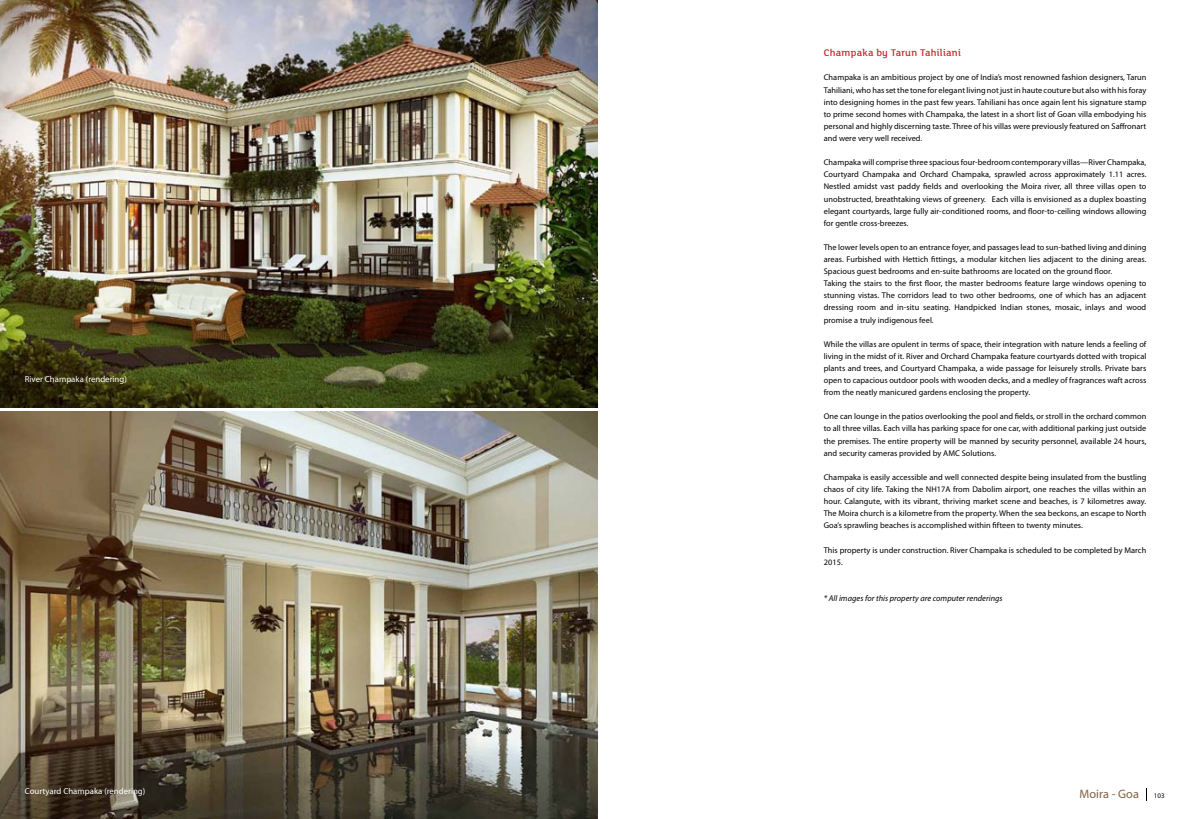
<style>
.page{position:relative;width:1196px;height:819px;background:#fff}
.page>*{position:absolute;margin:0;border:0;box-sizing:border-box;transform-origin:0 0}
.t1{font:12.25px "Myriad Pro";letter-spacing:.005em;color:#856042}
.t2{font:500 10.5px "FS Lola";letter-spacing:.025em;color:#c61d23}
.t3{font:8.75px "Myriad Pro";color:#fff}
.t4{font:8.31px/12.1px "Myriad Pro";letter-spacing:.005em;color:#000;text-align:justify}
.t5{font:italic 8.31px "Myriad Pro";letter-spacing:.005em;color:#000}
.s1{font-size:7px;color:#000}
</style>
<div class="page">
<img style="left:0;top:412px;width:598px;height:407px">
<img style="left:0;top:0;width:598px;height:407px">
<svg style="left:1146px;top:788px;width:1px;height:12px"></svg>
<p class="t3" style="left:25px;top:374px;width:104px">River Champaka (rendering)</p>
<p class="t3" style="left:25px;top:785px;width:122px">Courtyard Champaka (rendering)</p>
<p class="t2" style="left:823px;top:46px;width:139px">Champaka by Tarun Tahiliani</p>
<p class="t4" style="left:823px;top:71px;width:324px">Champaka is an ambitious project by one of India’s most renowned fashion designers, Tarun Tahiliani, who has set the tone for elegant living not just in haute couture but also with his foray into designing homes in the past few years. Tahiliani has once again lent his signature stamp to prime second homes with Champaka, the latest in a short list of Goan villa embodying his personal and highly discerning taste. Three of his villas were previously featured on Saffronart and were very well received.</p>
<p class="t4" style="left:823px;top:156px;width:324px">Champaka will comprise three spacious four-bedroom contemporary villas—River Champaka, Courtyard Champaka and Orchard Champaka, sprawled across approximately 1.11 acres.<br>Nestled amidst vast paddy fields and overlooking the Moira river, all three villas open to unobstructed, breathtaking views of greenery. Each villa is envisioned as a duplex boasting elegant courtyards, large fully air-conditioned rooms, and floor-to-ceiling windows allowing for gentle cross-breezes.</p>
<p class="t4" style="left:823px;top:241px;width:324px;text-align:left">The lower levels open to an entrance foyer, and passages lead to sun-bathed living and dining areas. Furbished with Hettich fittings, a modular kitchen lies adjacent to the dining areas.<br>Spacious guest bedrooms and en-suite bathrooms are located on the ground floor.<br>Taking the stairs to the first floor, the master bedrooms feature large windows opening to stunning vistas. The corridors lead to two other bedrooms, one of which has an adjacent dressing room and in-situ seating. Handpicked Indian stones, mosaic, inlays and wood promise a truly indigenous feel.</p>
<p class="t4" style="left:823px;top:338px;width:324px">While the villas are opulent in terms of space, their integration with nature lends a feeling of living in the midst of it. River and Orchard Champaka feature courtyards dotted with tropical plants and trees, and Courtyard Champaka, a wide passage for leisurely strolls. Private bars open to capacious outdoor pools with wooden decks, and a medley of fragrances waft across from the neatly manicured gardens enclosing the property.</p>
<p class="t4" style="left:823px;top:410px;width:324px">One can lounge in the patios overlooking the pool and fields, or stroll in the orchard common to all three villas. Each villa has parking space for one car, with additional parking just outside the premises. The entire property will be manned by security personnel, available 24 hours, and security cameras provided by AMC Solutions.</p>
<p class="t4" style="left:823px;top:471px;width:324px">Champaka is easily accessible and well connected despite being insulated from the bustling chaos of city life. Taking the NH17A from Dabolim airport, one reaches the villas within an hour. Calangute, with its vibrant, thriving market scene and beaches, is 7 kilometres away.<br>The Moira church is a kilometre from the property. When the sea beckons, an escape to North Goa’s sprawling beaches is accomplished within fifteen to twenty minutes.</p>
<p class="t4" style="left:823px;top:543px;width:324px">This property is under construction. River Champaka is scheduled to be completed by March<br>2015.</p>
<p class="t5" style="left:823px;top:593px;width:180px">* All images for this property are computer renderings</p>
<h1 class="t1" style="left:1079px;top:786px;width:87px">Moira - Goa <span class="s1">103</span></h1>
</div>
